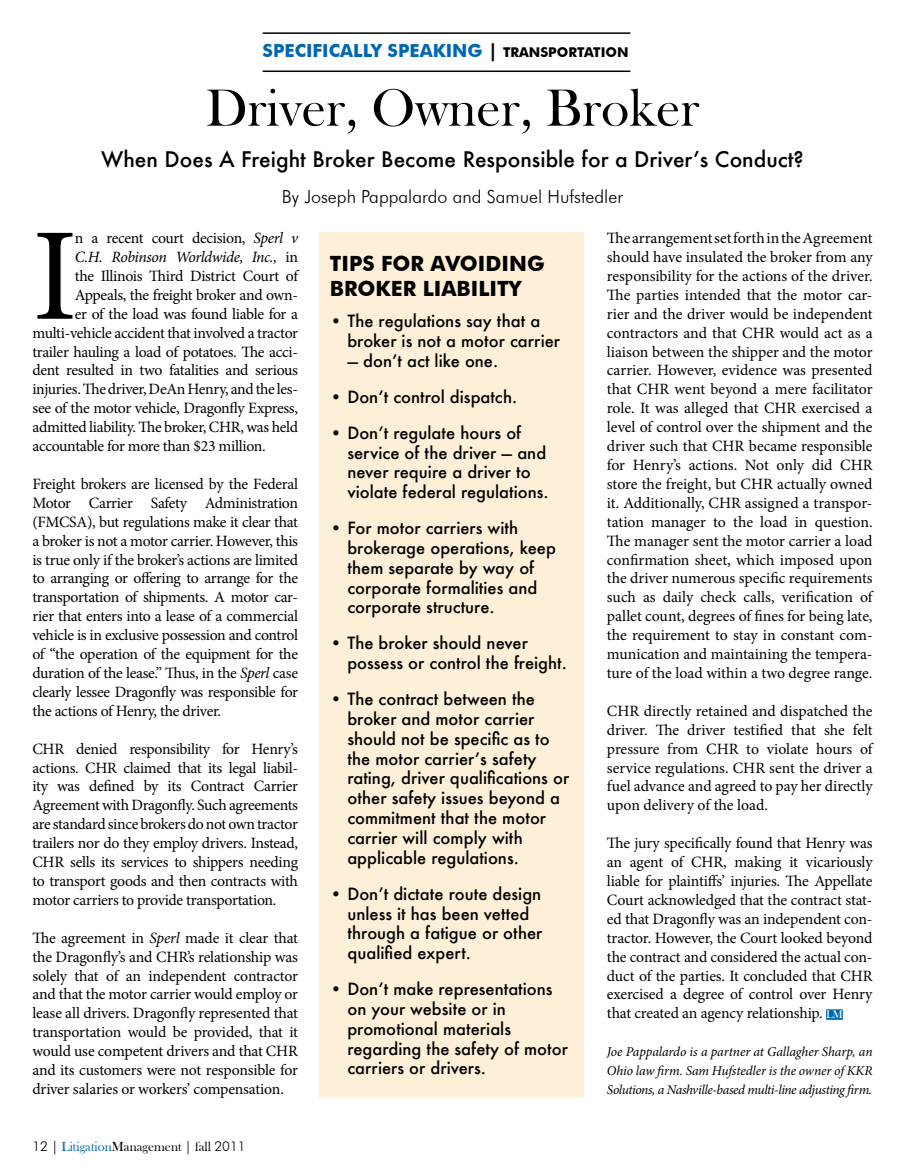
<style>
.page{position:relative;width:905px;height:1175px;background:#fff}
.page>*{position:absolute;margin:0;border:0;box-sizing:border-box;transform-origin:0 0}
.t1{font:132px "Minion Pro";color:#000}
.t2{font:54px "Bask Old Face";color:#000}
.t3{font:500 21px "Futura";color:#000}
.t4{font:700 21px/25.2px "Futura BT";color:#000}
.t5{font:300 18px "Futura BT";color:#000}
.t6{font:700 18px "Futura BT";color:#0067b1}
.t7{font:500 16.5px/19.8px "Futura";color:#000}
.t8{font:15.75px/18.9px "Minion Pro";letter-spacing:-.02em;color:#000;text-align:justify}
.t9{font:italic 15.75px "Minion Pro";letter-spacing:-.03em;color:#000}
.t10{font:italic 13.5px/18.9px "Minion Pro";letter-spacing:-.03em;color:#000;text-align:justify}
.t11{font:13.5px "Bask Old Face";color:#000}
.t12{font:700 13.5px "Futura BT";color:#000}
.s1{font-size:18px}
.s2{font-style:italic}
.s3{font-style:normal}
.s4{font-family:"Futura BT";font-weight:300}
.s5{color:#0067b1}
.s6{font-family:"Bask Old Face";font-size:11.25px;color:#fff}
</style>
<div class="page">
<div style="left:826px;top:1009px;width:16px;height:10px;background:#0067b1"></div>
<hr style="left:262px;top:70px;width:368px;height:2px;background:#000">
<hr style="left:262px;top:32px;width:368px;height:2px;background:#000">
<div style="left:319px;top:232px;width:265px;height:865px;background:#feefd8"></div>
<p class="t6" style="left:262px;top:40px;width:43px">SPECIFICALLY</p>
<p class="t6" style="left:387px;top:40px;width:71px">SPEAKING</p>
<p class="t12" style="left:488px;top:44px;width:25px"><span class="s1">|</span> TRANSPORTATION</p>
<h2 class="t2" style="left:206px;top:78px;width:495px">Driver, Owner, Broker</h2>
<h3 class="t3" style="left:101px;top:145px;width:704px">When Does A Freight Broker Become Responsible for a Driver’s Conduct?</h3>
<p class="t5" style="left:282px;top:185px;width:342px">By Joseph Pappalardo and Samuel Hufstedler</p>
<h1 class="t1" style="left:32px;top:188px;width:47px">I</h1>
<p class="t8" style="left:75px;top:229px;width:225px">n a recent court decision, <span class="s2">Sperl v</span></p>
<p class="t9" style="left:75px;top:246px;width:225px">C.H. Robinson Worldwide, Inc., <span class="s3">in</span></p>
<p class="t8" style="left:75px;top:266px;width:225px">the Illinois Third District Court of</p>
<p class="t8" style="left:75px;top:285px;width:225px">Appeals, the freight broker and own-</p>
<p class="t8" style="left:75px;top:304px;width:225px">er of the load was found liable for a</p>
<p class="t8" style="left:32px;top:323px;width:267px">multi-vehicle accident that involved a tractor</p>
<p class="t8" style="left:32px;top:342px;width:267px">trailer hauling a load of potatoes. The acci-</p>
<p class="t8" style="left:32px;top:361px;width:267px">dent resulted in two fatalities and serious</p>
<p class="t8" style="left:32px;top:380px;width:267px">injuries. The driver, DeAn Henry, and the les-</p>
<p class="t8" style="left:32px;top:399px;width:267px">see of the motor vehicle, Dragonfly Express,</p>
<p class="t8" style="left:32px;top:418px;width:267px">admitted liability. The broker, CHR, was held</p>
<p class="t8" style="left:32px;top:436px;width:235px">accountable for more than $23 million.</p>
<p class="t8" style="left:32px;top:474px;width:267px">Freight brokers are licensed by the Federal Motor Carrier Safety Administration (FMCSA), but regulations make it clear that a broker is not a motor carrier. However, this is true only if the broker’s actions are limited to arranging or offering to arrange for the transportation of shipments. A motor car&shy;rier that enters into a lease of a commercial vehicle is in exclusive possession and control of “the operation of the equipment for the duration of the lease.” Thus, in the <span class="s2">Sperl</span> case clearly lessee Dragonfly was responsible for the actions of Henry, the driver.</p>
<p class="t8" style="left:32px;top:739px;width:267px">CHR denied responsibility for Henry’s actions. CHR claimed that its legal liabil&shy;ity was defined by its Contract Carrier Agreement with Dragonfly. Such agreements are standard since brokers do not own tractor trailers nor do they employ drivers. Instead, CHR sells its services to shippers needing to transport goods and then contracts with motor carriers to provide transportation.</p>
<p class="t8" style="left:32px;top:928px;width:267px">The agreement in <span class="s2">Sperl</span> made it clear that the Dragonfly’s and CHR’s relationship was solely that of an independent contractor and that the motor carrier would employ or lease all drivers. Dragonfly represented that transportation would be provided, that it would use competent drivers and that CHR and its customers were not responsible for driver salaries or workers’ compensation.</p>
<p class="t11" style="left:32px;top:1138px;width:215px"><span class="s4">12</span> | <span class="s5">Litigation</span>Management | fall <span class="s4">2011</span></p>
<h3 class="t4" style="left:330px;top:251px;width:216px">TIPS FOR AVOIDING<br>BROKER LIABILITY</h3>
<p class="t7" style="left:347px;top:311px;width:214px;text-indent:-18px">• The regulations say that a broker is not a motor carrier</p>
<p class="t7" style="left:347px;top:350px;width:152px">— don’t act like one.</p>
<p class="t7" style="left:330px;top:386px;width:189px">• Don’t control dispatch.</p>
<p class="t7" style="left:347px;top:422px;width:203px;text-indent:-18px">• Don’t regulate hours of service of the driver — and never require a driver to violate federal regulations.</p>
<p class="t7" style="left:347px;top:518px;width:210px;text-indent:-18px">• For motor carriers with brokerage operations, keep them separate by way of corporate formalities and corporate structure.</p>
<p class="t7" style="left:347px;top:633px;width:221px;text-indent:-18px">• The broker should never possess or control the freight.</p>
<p class="t7" style="left:347px;top:689px;width:223px;text-indent:-18px">• The contract between the broker and motor carrier should not be specific as to the motor carrier’s safety rating, driver qualifications or other safety issues beyond a commitment that the motor carrier will comply with applicable regulations.</p>
<p class="t7" style="left:347px;top:883px;width:196px;text-indent:-18px">• Don’t dictate route design unless it has been vetted through a fatigue or other qualified expert.</p>
<p class="t7" style="left:347px;top:979px;width:222px;text-indent:-18px">• Don’t make representations on your website or in promotional materials regarding the safety of motor carriers or drivers.</p>
<p class="t8" style="left:607px;top:229px;width:267px">The arrangement set forth in the Agreement should have insulated the broker from any responsibility for the actions of the driver.<br>The parties intended that the motor car&shy;rier and the driver would be independent contractors and that CHR would act as a liaison between the shipper and the motor carrier. However, evidence was presented that CHR went beyond a mere facilitator role. It was alleged that CHR exercised a level of control over the shipment and the driver such that CHR became responsible for Henry’s actions. Not only did CHR store the freight, but CHR actually owned it. Additionally, CHR assigned a transpor&shy;tation manager to the load in question.<br>The manager sent the motor carrier a load confirmation sheet, which imposed upon the driver numerous specific requirements such as daily check calls, verification of pallet count, degrees of fines for being late, the requirement to stay in constant com&shy;munication and maintaining the tempera&shy;ture of the load within a two degree range.</p>
<p class="t8" style="left:607px;top:701px;width:267px">CHR directly retained and dispatched the driver. The driver testified that she felt pressure from CHR to violate hours of service regulations. CHR sent the driver a fuel advance and agreed to pay her directly upon delivery of the load.</p>
<p class="t8" style="left:607px;top:833px;width:267px">The jury specifically found that Henry was an agent of CHR, making it vicariously liable for plaintiffs’ injuries. The Appellate Court acknowledged that the contract stat&shy;ed that Dragonfly was an independent con&shy;tractor. However, the Court looked beyond the contract and considered the actual con&shy;duct of the parties. It concluded that CHR exercised a degree of control over Henry that created an agency relationship. <span class="s6">LM</span></p>
<p class="t10" style="left:607px;top:1042px;width:267px">Joe Pappalardo is a partner at Gallagher Sharp, an Ohio law firm. Sam Hufstedler is the owner of KKR Solutions, a Nashville-based multi-line adjusting firm.</p>
</div>
